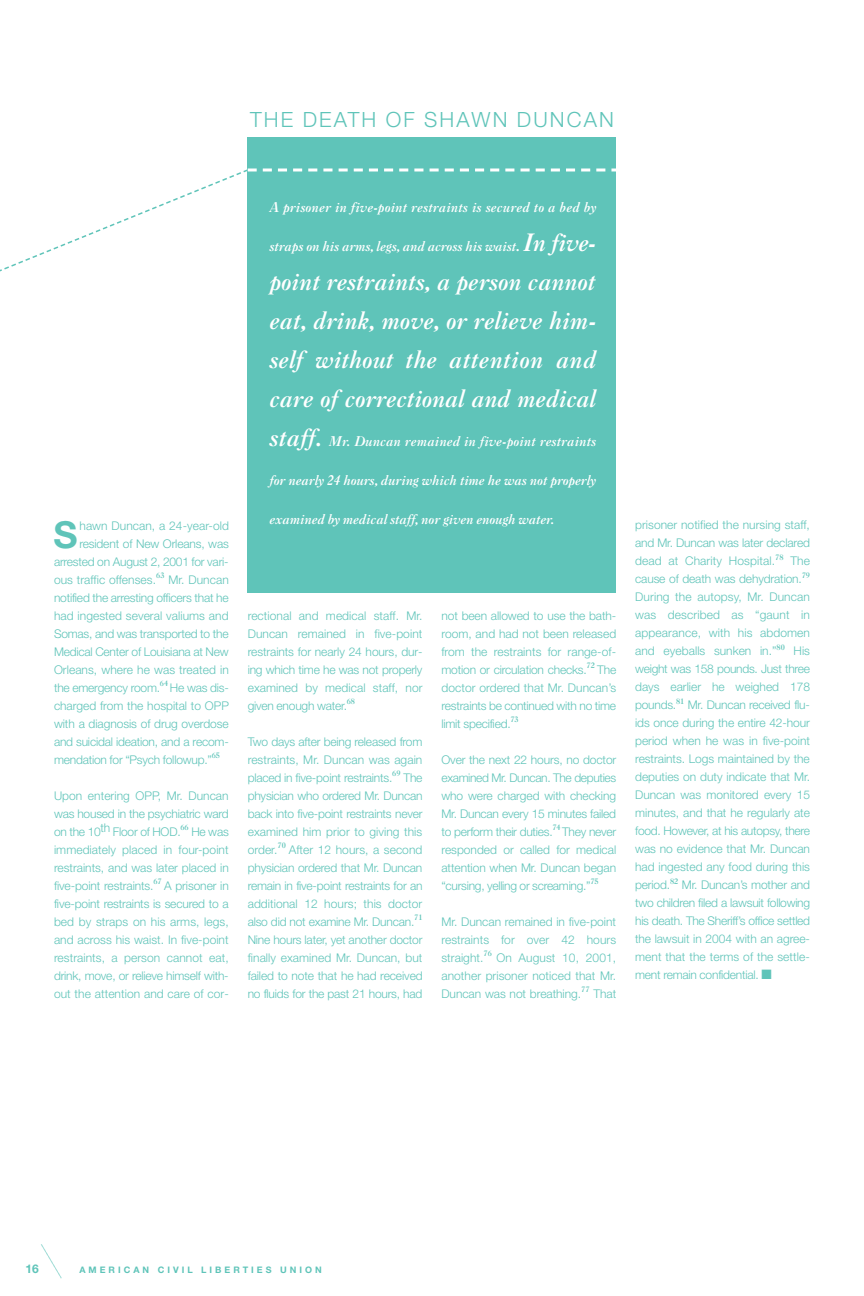
<style>
.page{position:relative;width:864px;height:1296px;background:#fff}
.page>*{position:absolute;margin:0;border:0;box-sizing:border-box;transform-origin:0 0}
.t1{font:700 37.2px "Helvetica Neue";color:#5fc4b9}
.t2{font:italic 24px/39px "Caslon Three";letter-spacing:-.015em;color:#fff;text-align:justify}
.t3{font:300 21px "Helvetica Neue";letter-spacing:.1em;color:#5fc4b9}
.t4{font:italic 13.5px "Caslon Three";letter-spacing:-.015em;color:#fff}
.t5{font:300 12px/18px "Helvetica Neue";letter-spacing:-.01em;color:#5fc4b9;text-align:justify}
.t6{font:700 12px "Helvetica Neue";color:#5fc4b9}
.t7{font:700 9px "Helvetica Neue";letter-spacing:.335em;color:#5fc4b9}
.t8{font:7.5px "Caslon Three";letter-spacing:-.01em;color:#5fc4b9}
.s1{font-size:15px}
.s2{font-size:24px}
</style>
<div class="page">
<svg style="left:41px;top:1244px;width:21px;height:35px"></svg>
<div style="left:248px;top:137px;width:368px;height:456px;background:#5fc4b9"></div>
<svg style="left:0;top:168px;width:616px;height:118px"></svg>
<h3 class="t3" style="left:250px;top:112px;width:365px">THE DEATH OF SHAWN DUNCAN</h3>
<h1 class="t1" style="left:53px;top:521px;width:26px">S</h1>
<p class="t5" style="left:80px;top:518px;width:151px">hawn Duncan, a 24-year-old</p>
<p class="t5" style="left:80px;top:536px;width:151px">resident of New Orleans, was</p>
<p class="t5" style="left:54px;top:554px;width:176px">arrested on August 2, 2001 for vari-</p>
<p class="t5" style="left:54px;top:572px;width:104px">ous traffic offenses.</p>
<p class="t8" style="left:156px;top:573px;width:10px">63</p>
<p class="t5" style="left:54px;top:572px;width:176px;text-indent:114px">Mr. Duncan notified the arresting officers that he had ingested several valiums and Somas, and was transported to the Medical Center of Louisiana at New Orleans, where he was treated in the emergency room.</p>
<p class="t8" style="left:160px;top:681px;width:10px">64</p>
<p class="t5" style="left:54px;top:680px;width:176px;text-indent:116px">He was dis&shy;charged from the hospital to OPP with a diagnosis of drug overdose and suicidal ideation, and a recom&shy;mendation for “Psych followup.”</p>
<p class="t8" style="left:212px;top:753px;width:10px">65</p>
<p class="t5" style="left:54px;top:788px;width:176px">Upon entering OPP, Mr. Duncan was housed in the psychiatric ward on the 10th Floor of HOD.</p>
<p class="t8" style="left:181px;top:825px;width:10px">66</p>
<p class="t5" style="left:54px;top:824px;width:176px;text-indent:137px">He was immediately placed in four-point restraints, and was later placed in five-point restraints.</p>
<p class="t8" style="left:153px;top:879px;width:10px">67</p>
<p class="t5" style="left:54px;top:878px;width:176px;text-indent:110px">A prisoner in five-point restraints is secured to a bed by straps on his arms, legs, and across his waist. In five-point restraints, a person cannot eat, drink, move, or relieve himself with&shy;out the attention and care of cor-</p>
<p class="t4" style="left:270px;top:202px;width:329px">A prisoner in five-point restraints is secured to a bed by</p>
<p class="t4" style="left:270px;top:241px;width:328px">straps on his arms, legs, and across his waist<span class="s1">.</span> <span class="s2">In five-</span></p>
<h2 class="t2" style="left:270px;top:264px;width:328px">point restraints, a person cannot eat, drink, move, or relieve him&shy;self without the attention and care of correctional and medical</h2>
<p class="t4" style="left:270px;top:436px;width:328px"><span class="s2">staff.</span> Mr. Duncan remained in five-point restraints</p>
<p class="t4" style="left:270px;top:475px;width:328px">for nearly 24 hours, during which time he was not properly</p>
<p class="t4" style="left:270px;top:514px;width:286px">examined by medical staff, nor given enough water.</p>
<p class="t5" style="left:248px;top:608px;width:176px">rectional and medical staff. Mr.<br>Duncan remained in five-point restraints for nearly 24 hours, dur&shy;ing which time he was not properly examined by medical staff, nor given enough water.</p>
<p class="t8" style="left:347px;top:699px;width:10px">68</p>
<p class="t5" style="left:248px;top:734px;width:176px">Two days after being released from restraints, Mr. Duncan was again placed in five-point restraints.</p>
<p class="t8" style="left:392px;top:771px;width:10px">69</p>
<p class="t5" style="left:248px;top:770px;width:176px;text-indent:156px">The physician who ordered Mr. Duncan back into five-point restraints never examined him prior to giving this order.</p>
<p class="t8" style="left:277px;top:843px;width:10px">70</p>
<p class="t5" style="left:248px;top:842px;width:176px;text-indent:41px">After 12 hours, a second physician ordered that Mr. Duncan remain in five-point restraints for an additional 12 hours; this doctor also did not examine Mr. Duncan.</p>
<p class="t8" style="left:414px;top:915px;width:10px">71</p>
<p class="t5" style="left:248px;top:932px;width:176px">Nine hours later, yet another doctor finally examined Mr. Duncan, but failed to note that he had received no fluids for the past 21 hours, had</p>
<p class="t5" style="left:441px;top:607px;width:176px">not been allowed to use the bath&shy;room, and had not been released from the restraints for range-of&shy;motion or circulation checks.</p>
<p class="t8" style="left:587px;top:663px;width:10px">72</p>
<p class="t5" style="left:441px;top:661px;width:176px;text-indent:156px">The doctor ordered that Mr. Duncan’s restraints be continued with no time limit specified.</p>
<p class="t8" style="left:511px;top:717px;width:10px">73</p>
<p class="t5" style="left:441px;top:751px;width:176px">Over the next 22 hours, no doctor examined Mr. Duncan. The deputies who were charged with checking Mr. Duncan every 15 minutes failed to perform their duties.</p>
<p class="t8" style="left:552px;top:825px;width:10px">74</p>
<p class="t5" style="left:441px;top:823px;width:176px;text-indent:121px">They never responded or called for medical attention when Mr. Duncan began “cursing, yelling or screaming.”</p>
<p class="t8" style="left:590px;top:879px;width:10px">75</p>
<p class="t5" style="left:441px;top:913px;width:176px">Mr. Duncan remained in five-point restraints for over 42 hours straight.</p>
<p class="t8" style="left:484px;top:951px;width:10px">76</p>
<p class="t5" style="left:441px;top:949px;width:176px;text-indent:55px">On August 10, 2001, another prisoner noticed that Mr.<br>Duncan was not breathing.</p>
<p class="t8" style="left:581px;top:987px;width:10px">77</p>
<p class="t5" style="left:593px;top:985px;width:24px">That</p>
<p class="t5" style="left:635px;top:517px;width:176px">prisoner notified the nursing staff, and Mr. Duncan was later declared dead at Charity Hospital.</p>
<p class="t8" style="left:775px;top:554px;width:10px">78</p>
<p class="t5" style="left:635px;top:553px;width:176px;text-indent:155px">The cause of death was dehydration.</p>
<p class="t8" style="left:802px;top:572px;width:10px">79</p>
<p class="t5" style="left:635px;top:589px;width:176px">During the autopsy, Mr. Duncan was described as “gaunt in appearance, with his abdomen and eyeballs sunken in.”</p>
<p class="t8" style="left:777px;top:644px;width:10px">80</p>
<p class="t5" style="left:635px;top:643px;width:176px;text-indent:158px">His weight was 158 pounds. Just three days earlier he weighed 178 pounds.</p>
<p class="t8" style="left:676px;top:698px;width:10px">81</p>
<p class="t5" style="left:635px;top:697px;width:176px;text-indent:53px">Mr. Duncan received flu&shy;ids once during the entire 42-hour period when he was in five-point restraints. Logs maintained by the deputies on duty indicate that Mr.<br>Duncan was monitored every 15 minutes, and that he regularly ate food. However, at his autopsy, there was no evidence that Mr. Duncan had ingested any food during this period.</p>
<p class="t8" style="left:670px;top:878px;width:10px">82</p>
<p class="t5" style="left:635px;top:877px;width:176px;text-indent:47px">Mr. Duncan’s mother and two children filed a lawsuit following his death. The Sheriff’s office settled the lawsuit in 2004 with an agree&shy;ment that the terms of the settle&shy;ment remain confidential. ■</p>
<p class="t6" style="left:26px;top:1265px;width:15px">16</p>
<p class="t7" style="left:80px;top:1267px;width:244px">AMERICAN CIVIL LIBERTIES UNION</p>
</div>
